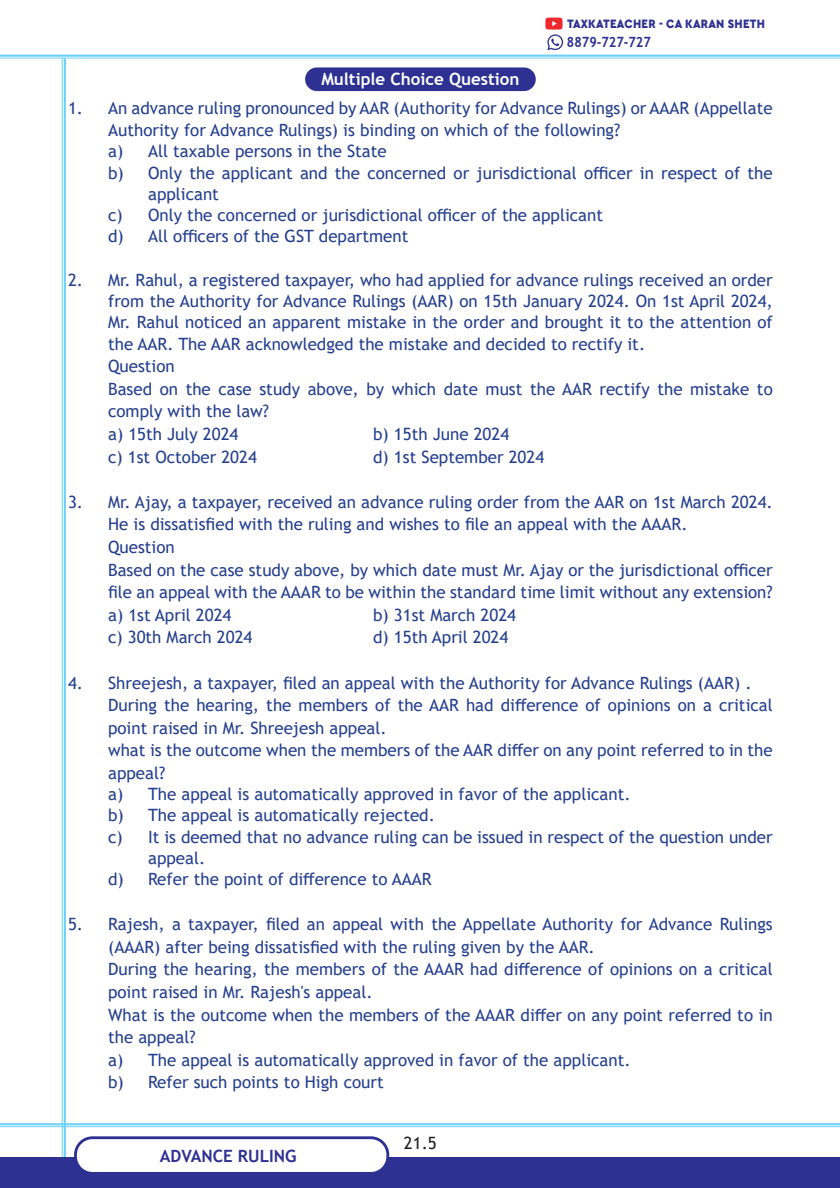
<style>
.page{position:relative;width:840px;height:1188px;background:#fff}
.page>*{position:absolute;margin:0;border:0;box-sizing:border-box;transform-origin:0 0}
.Tab_1{font:16.95px/22.6px "Trebuchet MS";color:#253f8e}
.Tab_2{font:16.95px/21.1px "Trebuchet MS";color:#253f8e}
.Remove_Tab{font:700 16.95px "Trebuchet MS";color:#fff}
.t1{font:700 16.95px "Trebuchet MS";color:#2e3092}
.t2{font:16.95px "Trebuchet MS";color:#231f20}
.t3{font:700 14.1px "Trebuchet MS";color:#2e3092;scale:.9 1}
.t4{font:900 12.75px "Cera Godrej Interio";letter-spacing:.02em;color:#2e3092;scale:.9 1}
</style>
<div class="page">
<hr style="left:0;top:55px;width:840px;height:2px;background:#6bcff6">
<hr style="left:64px;top:58px;width:2px;height:1130px;background:#6bcff6">
<hr style="left:62px;top:58px;width:1px;height:1130px;background:#6bcff6">
<hr style="left:0;top:58px;width:840px;height:1px;background:#6bcff6">
<hr style="left:0;top:1123px;width:840px;height:2px;background:#6bcff6">
<hr style="left:0;top:1126px;width:840px;height:1px;background:#6bcff6">
<div style="left:0;top:1157px;width:840px;height:31px;background:#2e3092"></div>
<div style="left:75px;top:1138px;width:313px;height:35px;background:#fff;border-radius:17px"></div>
<div style="left:74px;top:1136px;width:315px;height:39px;border:3px solid #2e3092;border-radius:17px"></div>
<svg style="left:545px;top:18px;width:18px;height:32px"></svg>
<div style="left:305px;top:67px;width:231px;height:24px;background:#2e3092;border-radius:12px"></div>
<p class="t4" style="left:567px;top:15px;width:221px">TAXKATEACHER - CA KARAN SHETH</p>
<p class="t3" style="left:567px;top:33px;width:95px">8879-727-727</p>
<p class="Remove_Tab" style="left:321px;top:69px;width:200px">Multiple Choice Question</p>
<p class="Tab_1" style="left:108px;top:96px;width:666px;text-indent:-40px">1. An advance ruling pronounced by AAR (Authority for Advance Rulings) or AAAR (Appellate<br>Authority for Advance Rulings) is binding on which of the following?</p>
<p class="Tab_2" style="left:108px;top:141px;width:280px">a) All taxable persons in the State</p>
<p class="Tab_2" style="left:148px;top:162px;width:626px;text-indent:-40px">b) Only the applicant and the concerned or jurisdictional officer in respect of the applicant</p>
<p class="Tab_2" style="left:108px;top:204px;width:497px">c) Only the concerned or jurisdictional officer of the applicant</p>
<p class="Tab_2" style="left:108px;top:226px;width:302px">d) All officers of the GST department</p>
<p class="Tab_1" style="left:108px;top:269px;width:666px;line-height:21.1px;text-align:justify;text-indent:-40px">2. Mr. Rahul, a registered taxpayer, who had applied for advance rulings received an order from the Authority for Advance Rulings (AAR) on 15th January 2024. On 1st April 2024, Mr. Rahul noticed an apparent mistake in the order and brought it to the attention of the AAR. The AAR acknowledged the mistake and decided to rectify it.</p>
<p class="Tab_1" style="left:108px;top:355px;width:68px">Question</p>
<p class="Tab_1" style="left:108px;top:377px;width:666px">Based on the case study above, by which date must the AAR rectify the mistake to comply with the law?</p>
<p class="Tab_1" style="left:108px;top:423px;width:132px">a) 15th July 2024</p>
<p class="Tab_1" style="left:373px;top:423px;width:138px">b) 15th June 2024</p>
<p class="Tab_1" style="left:108px;top:445px;width:150px">c) 1st October 2024</p>
<p class="Tab_1" style="left:373px;top:445px;width:173px">d) 1st September 2024</p>
<p class="Tab_1" style="left:108px;top:490px;width:666px;text-indent:-40px">3. Mr. Ajay, a taxpayer, received an advance ruling order from the AAR on 1st March 2024.<br>He is dissatisfied with the ruling and wishes to file an appeal with the AAAR.</p>
<p class="Tab_1" style="left:108px;top:536px;width:68px">Question</p>
<p class="Tab_1" style="left:108px;top:558px;width:666px">Based on the case study above, by which date must Mr. Ajay or the jurisdictional officer file an appeal with the AAAR to be within the standard time limit without any extension?</p>
<p class="Tab_1" style="left:108px;top:603px;width:125px">a) 1st April 2024</p>
<p class="Tab_1" style="left:373px;top:603px;width:145px">b) 31st March 2024</p>
<p class="Tab_1" style="left:108px;top:626px;width:146px">c) 30th March 2024</p>
<p class="Tab_1" style="left:373px;top:626px;width:137px">d) 15th April 2024</p>
<p class="Tab_1" style="left:68px;top:671px;width:685px">4. Shreejesh, a taxpayer, filed an appeal with the Authority for Advance Rulings (AAR) .</p>
<p class="Tab_1" style="left:108px;top:694px;width:666px">During the hearing, the members of the AAR had difference of opinions on a critical point raised in Mr. Shreejesh appeal.</p>
<p class="Tab_1" style="left:108px;top:739px;width:666px">what is the outcome when the members of the AAR differ on any point referred to in the appeal?</p>
<p class="Tab_2" style="left:108px;top:784px;width:524px">a) The appeal is automatically approved in favor of the applicant.</p>
<p class="Tab_2" style="left:108px;top:805px;width:328px">b) The appeal is automatically rejected.</p>
<p class="Tab_2" style="left:148px;top:826px;width:626px;text-indent:-40px">c) It is deemed that no advance ruling can be issued in respect of the question under appeal.</p>
<p class="Tab_2" style="left:108px;top:868px;width:325px">d) Refer the point of difference to AAAR</p>
<p class="Tab_1" style="left:108px;top:913px;width:666px;text-indent:-40px">5. Rajesh, a taxpayer, filed an appeal with the Appellate Authority for Advance Rulings (AAAR) after being dissatisfied with the ruling given by the AAR.</p>
<p class="Tab_1" style="left:108px;top:958px;width:666px">During the hearing, the members of the AAAR had difference of opinions on a critical point raised in Mr. Rajesh's appeal.</p>
<p class="Tab_1" style="left:108px;top:1003px;width:666px">What is the outcome when the members of the AAAR differ on any point referred to in the appeal?</p>
<p class="Tab_1" style="left:108px;top:1048px;width:524px">a) The appeal is automatically approved in favor of the applicant.</p>
<p class="Tab_1" style="left:108px;top:1071px;width:277px">b) Refer such points to High court</p>
<p class="t1" style="left:160px;top:1146px;width:138px">ADVANCE RULING</p>
<p class="t2" style="left:404px;top:1133px;width:34px">21.5</p>
</div>
